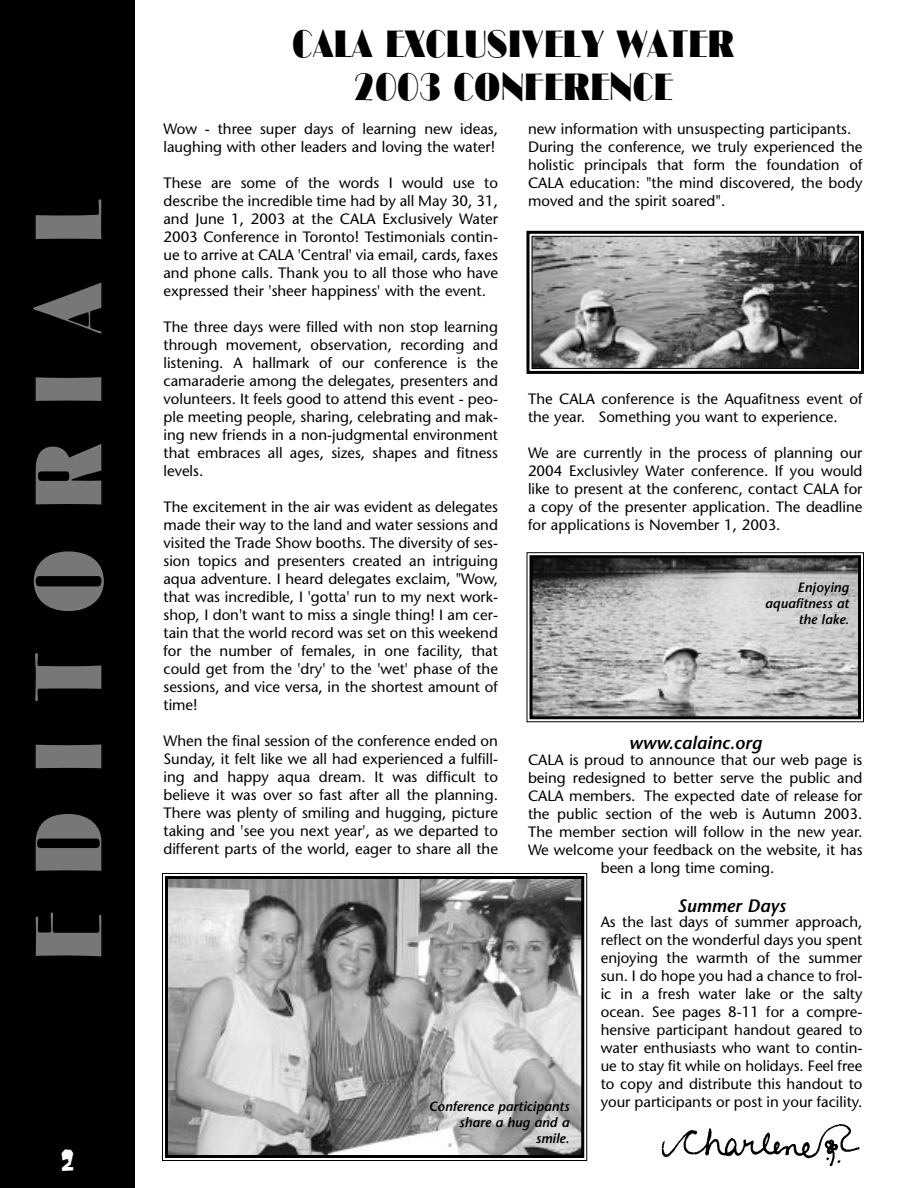
<style>
.page{position:relative;width:918px;height:1188px;background:#fff}
.page>*{position:absolute;margin:0;border:0;box-sizing:border-box;transform-origin:0 0}
.t1{font:89.25px "Cg Broadway";letter-spacing:.43em;color:#777}
.t2{font:36px/43.2px "Cg Broadway";color:#000;text-align:center}
.t3{font:27px "Kerouac";color:#fff}
.t4{font:italic 600 18px "Stone Sans";color:#000}
.t5{font:15px/18px "Stone Sans";color:#000;text-align:justify}
.t6{font:italic 600 13.5px/16.2px "Stone Sans";color:#000;text-align:right}
</style>
<div class="page">
<div style="left:0;top:0;width:135px;height:1188px;background:#000"></div>
<img style="left:534px;top:559px;width:323px;height:156px">
<div style="left:526px;top:552px;width:338px;height:170px;border:1px solid #000"></div>
<div style="left:530px;top:555px;width:331px;height:164px;border:3px solid #000"></div>
<img style="left:169px;top:880px;width:411px;height:274px">
<div style="left:162px;top:873px;width:425px;height:288px;border:1px solid #000"></div>
<div style="left:165px;top:876px;width:419px;height:282px;border:3px solid #000"></div>
<img style="left:661px;top:1124px;width:199px;height:43px">
<img style="left:534px;top:238px;width:323px;height:129px">
<div style="left:526px;top:231px;width:338px;height:143px;border:3px solid #000"></div>
<div style="left:532px;top:236px;width:327px;height:133px;border:1px solid #000"></div>
<h1 class="t1" style="left:31px;top:962px;width:765px;rotate:-90deg">EDITORIAL</h1>
<h3 class="t3" style="left:61px;top:1149px;width:14px">2</h3>
<h2 class="t2" style="left:292px;top:26px;width:444px">CALA EXCLUSIVELY WATER<br>2003 CONFERENCE</h2>
<p class="t5" style="left:528px;top:122px;width:336px;text-align:left">new information with unsuspecting participants.<br>During the conference, we truly experienced the holistic principals that form the foundation of CALA education: "the mind discovered, the body moved and the spirit soared".</p>
<p class="t5" style="left:164px;top:122px;width:336px">Wow - three super days of learning new ideas, laughing with other leaders and loving the water!</p>
<p class="t5" style="left:164px;top:176px;width:336px">These are some of the words I would use to describe the incredible time had by all May 30, 31, and June 1, 2003 at the CALA Exclusively Water 2003 Conference in Toronto! Testimonials contin&shy;ue to arrive at CALA 'Central' via email, cards, faxes and phone calls. Thank you to all those who have expressed their 'sheer happiness' with the event.</p>
<p class="t5" style="left:164px;top:320px;width:336px">The three days were filled with non stop learning through movement, observation, recording and listening. A hallmark of our conference is the camaraderie among the delegates, presenters and volunteers. It feels good to attend this event - peo&shy;ple meeting people, sharing, celebrating and mak&shy;ing new friends in a non-judgmental environment that embraces all ages, sizes, shapes and fitness levels.</p>
<p class="t5" style="left:164px;top:500px;width:336px">The excitement in the air was evident as delegates made their way to the land and water sessions and visited the Trade Show booths. The diversity of ses&shy;sion topics and presenters created an intriguing aqua adventure. I heard delegates exclaim, "Wow, that was incredible, I 'gotta' run to my next work&shy;shop, I don't want to miss a single thing! I am cer&shy;tain that the world record was set on this weekend for the number of females, in one facility, that could get from the 'dry' to the 'wet' phase of the sessions, and vice versa, in the shortest amount of time!</p>
<p class="t5" style="left:164px;top:734px;width:336px">When the final session of the conference ended on Sunday, it felt like we all had experienced a fulfill&shy;ing and happy aqua dream. It was difficult to believe it was over so fast after all the planning.<br>There was plenty of smiling and hugging, picture taking and 'see you next year', as we departed to different parts of the world, eager to share all the</p>
<p class="t5" style="left:528px;top:392px;width:336px">The CALA conference is the Aquafitness event of the year. Something you want to experience.</p>
<p class="t5" style="left:528px;top:446px;width:336px">We are currently in the process of planning our 2004 Exclusivley Water conference. If you would like to present at the conferenc, contact CALA for a copy of the presenter application. The deadline for applications is November 1, 2003.</p>
<p class="t6" style="left:765px;top:581px;width:86px">Enjoying aquafitness at the lake.</p>
<p class="t4" style="left:629px;top:736px;width:134px">www.calainc.org</p>
<p class="t5" style="left:528px;top:752px;width:336px">CALA is proud to announce that our web page is</p>
<p class="t5" style="left:528px;top:770px;width:336px">being redesigned to better serve the public and</p>
<p class="t5" style="left:528px;top:788px;width:336px">CALA members. The expected date of release for</p>
<p class="t5" style="left:528px;top:806px;width:336px">the public section of the web is Autumn 2003.</p>
<p class="t5" style="left:528px;top:824px;width:336px">The member section will follow in the new year.</p>
<p class="t5" style="left:528px;top:842px;width:336px">We welcome your feedback on the website, it has</p>
<p class="t5" style="left:601px;top:860px;width:175px">been a long time coming.</p>
<p class="t4" style="left:678px;top:899px;width:110px">Summer Days</p>
<p class="t5" style="left:601px;top:915px;width:263px">As the last days of summer approach, reflect on the wonderful days you spent enjoying the warmth of the summer sun. I do hope you had a chance to frol&shy;ic in a fresh water lake or the salty ocean. See pages 8-11 for a compre&shy;hensive participant handout geared to water enthusiasts who want to contin&shy;ue to stay fit while on holidays. Feel free to copy and distribute this handout to</p>
<p class="t6" style="left:429px;top:1100px;width:142px">Conference participants</p>
<p class="t5" style="left:601px;top:1095px;width:263px">your participants or post in your facility.</p>
<p class="t6" style="left:459px;top:1116px;width:111px">share a hug and a smile.</p>
</div>
